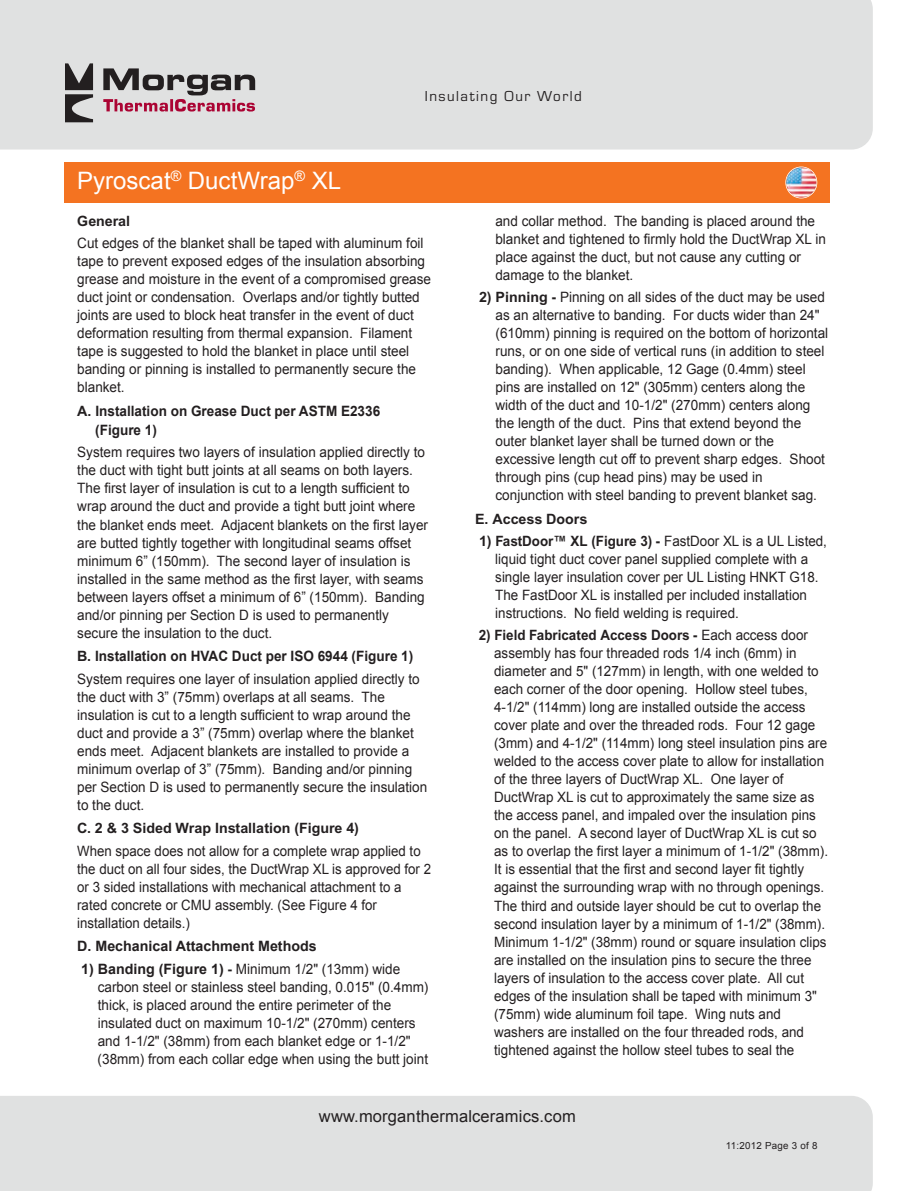
<style>
.page{position:relative;width:915px;height:1191px;background:#fff}
.page>*{position:absolute;margin:0;border:0;box-sizing:border-box;transform-origin:0 0}
.t1{font:24px "Arial";color:#fff}
.t2{font:16.5px "Arial";letter-spacing:.01em;color:#231f20}
.t3{font:15px "Eurostile";letter-spacing:.1em;color:#231f20}
.t4{font:14.25px/18px "Arial";color:#231f20;scale:.95 1}
.t5{font:14.25px/18px "Arial";color:#231f20;scale:.94 1}
.t6{font:14.25px/18px "Arial";color:#231f20;scale:.93 1}
.t7{font:700 14.25px "Arial";color:#231f20}
.t8{font:700 14.25px/19.5px "Arial";color:#231f20;scale:.95 1}
.t9{font:700 14.25px "Arial";color:#231f20}
.t10{font:9.75px "Arial";letter-spacing:.025em;color:#231f20}
.s1{font-style:inherit}
.s2{font-weight:700}
</style>
<div class="page">
<div style="left:0;top:0;width:872px;height:150px;background:#e0e1e1"></div>
<div style="left:64px;top:162px;width:766px;height:41px;background:#f47321"></div>
<img style="left:786px;top:167px;width:30px;height:31px;border-radius:50%">
<div style="left:785px;top:167px;width:32px;height:31px;border:2px solid #fff;border-radius:50%"></div>
<div style="left:0;top:1096px;width:872px;height:95px;background:#e0e1e1"></div>
<svg style="left:65px;top:63px;width:28px;height:59px;background:#6e6c6c"></svg>
<svg style="left:103px;top:68px;width:152px;height:44px;background:#a9949a"></svg>
<h1 class="t1" style="left:77px;top:167px;width:265px">Pyroscat<sup>®</sup> DuctWrap<sup>®</sup> XL</h1>
<p class="t3" style="left:425px;top:87px;width:158px">Insulating Our World</p>
<p class="t7" style="left:77px;top:215px;width:54px">General</p>
<p class="t4" style="left:77px;top:234px;width:374px">Cut edges of the blanket shall be taped with aluminum foil tape to prevent exposed edges of the insulation absorbing grease and moisture in the event of a compromised grease duct joint or condensation. Overlaps and/or tightly butted joints are used to block heat transfer in the event of duct deformation resulting from thermal expansion. Filament tape is suggested to hold the blanket in place until steel banding or pinning is installed to permanently secure the blanket.</p>
<p class="t8" style="left:95px;top:401px;width:301px;text-indent:-18px"><span class="s1">A.</span> Installation on Grease Duct per ASTM E2336 (Figure 1)</p>
<p class="t4" style="left:77px;top:443px;width:371px">System requires two layers of insulation applied directly to the duct with tight butt joints at all seams on both layers.<br>The first layer of insulation is cut to a length sufficient to wrap around the duct and provide a tight butt joint where the blanket ends meet. Adjacent blankets on the first layer are butted tightly together with longitudinal seams offset minimum 6” (150mm). The second layer of insulation is installed in the same method as the first layer, with seams between layers offset a minimum of 6” (150mm). Banding and/or pinning per Section D is used to permanently secure the insulation to the duct.</p>
<p class="t4" style="left:77px;top:645px;width:362px;line-height:22.2px"><span class="s2">B.</span> <span class="s2">Installation on HVAC Duct per ISO 6944 (Figure 1)<br></span>System requires one layer of insulation applied directly to</p>
<p class="t4" style="left:77px;top:687px;width:370px">the duct with 3” (75mm) overlaps at all seams. The insulation is cut to a length sufficient to wrap around the duct and provide a 3” (75mm) overlap where the blanket ends meet. Adjacent blankets are installed to provide a minimum overlap of 3” (75mm). Banding and/or pinning per Section D is used to permanently secure the insulation to the duct.</p>
<p class="t7" style="left:77px;top:823px;width:283px">C. 2 &amp; 3 Sided Wrap Installation (Figure 4)</p>
<p class="t6" style="left:77px;top:841px;width:382px">When space does not allow for a complete wrap applied to the duct on all four sides, the DuctWrap XL is approved for 2 or 3 sided installations with mechanical attachment to a rated concrete or CMU assembly. (See Figure 4 for installation details.)</p>
<p class="t9" style="left:77px;top:938px;width:241px">D. Mechanical Attachment Methods</p>
<p class="t4" style="left:98px;top:959px;width:350px;text-indent:-16px"><span class="s2">1) Banding (Figure 1) -</span> Minimum 1/2" (13mm) wide carbon steel or stainless steel banding, 0.015" (0.4mm) thick, is placed around the entire perimeter of the insulated duct on maximum 10-1/2" (270mm) centers and 1-1/2" (38mm) from each blanket edge or 1-1/2" (38mm) from each collar edge when using the butt joint</p>
<p class="t4" style="left:495px;top:212px;width:349px">and collar method. The banding is placed around the blanket and tightened to firmly hold the DuctWrap XL in place against the duct, but not cause any cutting or damage to the blanket.</p>
<p class="t4" style="left:495px;top:288px;width:352px;text-indent:-16px"><span class="s2">2) Pinning -</span> Pinning on all sides of the duct may be used as an alternative to banding. For ducts wider than 24" (610mm) pinning is required on the bottom of horizontal runs, or on one side of vertical runs (in addition to steel banding). When applicable, 12 Gage (0.4mm) steel pins are installed on 12" (305mm) centers along the width of the duct and 10-1/2" (270mm) centers along the length of the duct. Pins that extend beyond the outer blanket layer shall be turned down or the excessive length cut off to prevent sharp edges. Shoot through pins (cup head pins) may be used in conjunction with steel banding to prevent blanket sag.</p>
<p class="t7" style="left:475px;top:514px;width:114px">E. Access Doors</p>
<p class="t5" style="left:495px;top:532px;width:354px;text-indent:-16px"><span class="s2">1) FastDoor™ XL (Figure 3) -</span> FastDoor XL is a UL Listed, liquid tight duct cover panel supplied complete with a single layer insulation cover per UL Listing HNKT G18.<br>The FastDoor XL is installed per included installation instructions. No field welding is required.</p>
<p class="t5" style="left:494px;top:626px;width:357px;text-indent:-15px"><span class="s2">2) Field Fabricated Access Doors -</span> Each access door assembly has four threaded rods 1/4 inch (6mm) in diameter and 5" (127mm) in length, with one welded to each corner of the door opening. Hollow steel tubes, 4-1/2" (114mm) long are installed outside the access cover plate and over the threaded rods. Four 12 gage (3mm) and 4-1/2" (114mm) long steel insulation pins are welded to the access cover plate to allow for installation of the three layers of DuctWrap XL. One layer of DuctWrap XL is cut to approximately the same size as the access panel, and impaled over the insulation pins on the panel. A second layer of DuctWrap XL is cut so as to overlap the first layer a minimum of 1-1/2" (38mm).<br>It is essential that the first and second layer fit tightly against the surrounding wrap with no through openings.<br>The third and outside layer should be cut to overlap the second insulation layer by a minimum of 1-1/2" (38mm).<br>Minimum 1-1/2" (38mm) round or square insulation clips are installed on the insulation pins to secure the three layers of insulation to the access cover plate. All cut edges of the insulation shall be taped with minimum 3" (75mm) wide aluminum foil tape. Wing nuts and washers are installed on the four threaded rods, and tightened against the hollow steel tubes to seal the</p>
<p class="t2" style="left:319px;top:1106px;width:258px">www.morganthermalceramics.com</p>
<p class="t10" style="left:726px;top:1140px;width:93px">11:2012 Page 3 of 8</p>
</div>
